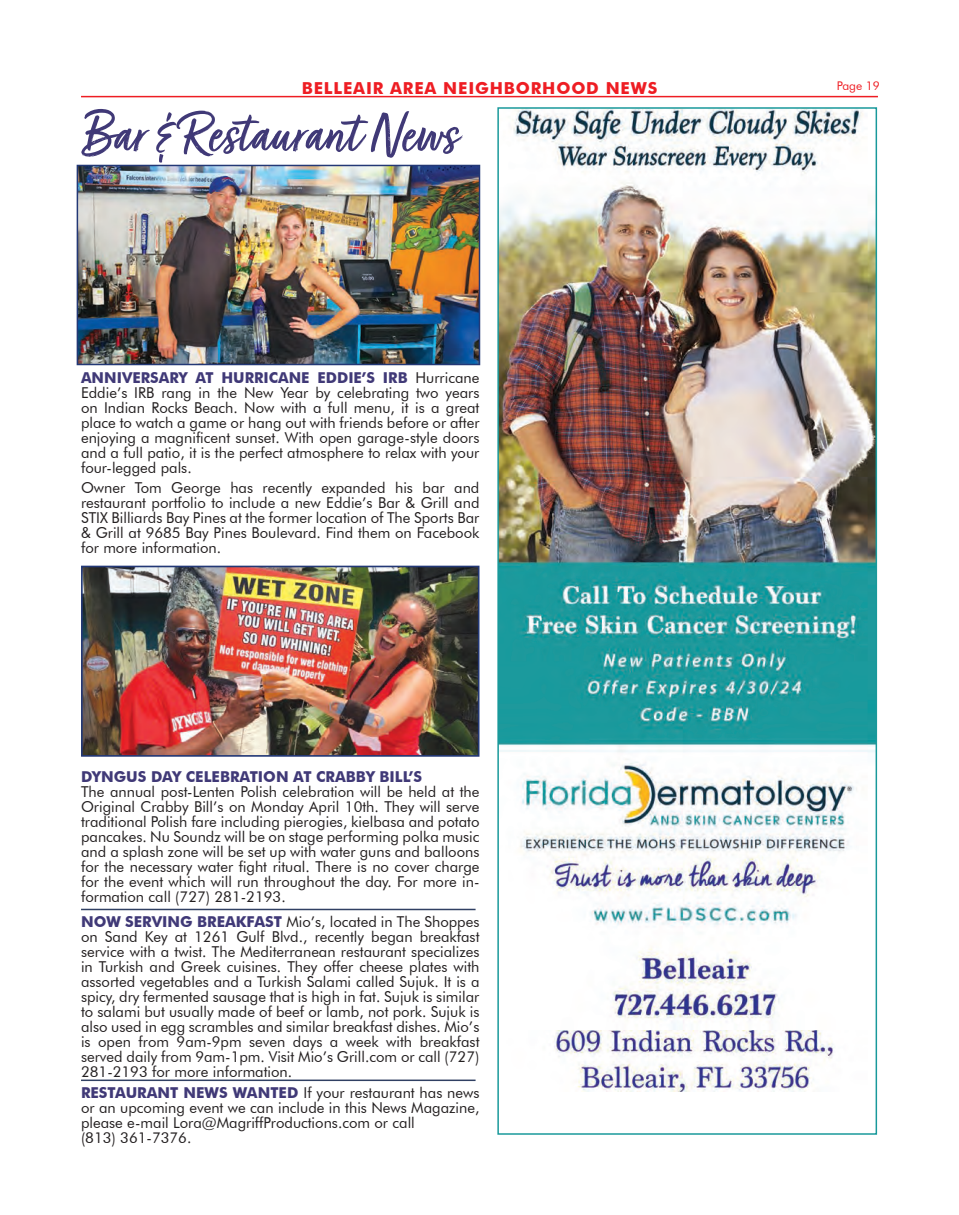
<style>
.page{position:relative;width:959px;height:1215px;background:#fff}
.page>*{position:absolute;margin:0;border:0;box-sizing:border-box;transform-origin:0 0}
.Did_You_Know{font:63px "Turbinado Pro";color:#403977}
.t1{font:700 16.5px "Futura BT";letter-spacing:.05em;color:#ee1d23}
.Headings_-_DUK___News{font:15px/15px "Futura BT";color:#231f20;text-align:justify}
.text{font:15px/15px "Futura BT";color:#231f20;text-align:justify}
.Headings_-_DUK___News-2{font:700 15px "Futura BT";color:#403977}
.t2{font:12px "Futura BT";color:#ee1d23}
.s1{font-weight:700;color:#403977}
</style>
<div class="page">
<hr style="left:81px;top:96px;width:797px;height:1px;background:#ee1d23">
<hr style="left:81px;top:909px;width:394px;height:1px;background:#304063">
<hr style="left:81px;top:1080px;width:394px;height:1px;background:#304063">
<img style="left:500px;top:110px;width:374px;height:982px">
<div style="left:497px;top:107px;width:380px;height:1028px;border:2px solid #19999b"></div>
<img style="left:80px;top:168px;width:397px;height:194px">
<div style="left:77px;top:165px;width:403px;height:200px;border:2px solid #233876"></div>
<img style="left:84px;top:569px;width:392px;height:185px">
<div style="left:81px;top:566px;width:398px;height:191px;border:2px solid #233876"></div>
<p class="t1" style="left:302px;top:78px;width:357px">BELLEAIR AREA NEIGHBORHOOD NEWS</p>
<p class="t2" style="left:836px;top:79px;width:44px">Page 19</p>
<p class="Did_You_Know" style="left:83px;top:100px;width:375px">Bar &amp; Restaurant News</p>
<p class="text" style="left:81px;top:370px;width:400px"><span class="s1">ANNIVERSARY AT HURRICANE EDDIE’S IRB</span> Hurricane Eddie’s IRB rang in the New Year by celebrating two years on Indian Rocks Beach. Now with a full menu, it is a great place to watch a game or hang out with friends before or after enjoying a magnificent sunset. With open garage-style doors and a full patio, it is the perfect atmosphere to relax with your four-legged pals.</p>
<p class="Headings_-_DUK___News" style="left:81px;top:480px;width:400px">Owner Tom George has recently expanded his bar and restaurant portfolio to include a new Eddie’s Bar &amp; Grill and STIX Billiards Bay Pines at the former location of The Sports Bar &amp; Grill at 9685 Bay Pines Boulevard. Find them on Facebook for more information.</p>
<p class="Headings_-_DUK___News-2" style="left:81px;top:768px;width:342px">DYNGUS DAY CELEBRATION AT CRABBY BILL’S</p>
<p class="Headings_-_DUK___News" style="left:81px;top:784px;width:400px">The annual post-Lenten Polish celebration will be held at the Original Crabby Bill’s on Monday April 10th. They will serve traditional Polish fare including pierogies, kielbasa and potato pancakes. Nu Soundz will be on stage performing polka music and a splash zone will be set up with water guns and balloons for the necessary water fight ritual. There is no cover charge for the event which will run throughout the day. For more in&shy;formation call (727) 281-2193.</p>
<p class="Headings_-_DUK___News" style="left:81px;top:914px;width:400px"><span class="s1">NOW SERVING BREAKFAST</span> Mio’s, located in The Shoppes on Sand Key at 1261 Gulf Blvd., recently began breakfast service with a twist. The Mediterranean restaurant specializes in Turkish and Greek cuisines. They offer cheese plates with assorted vegetables and a Turkish Salami called Sujuk. It is a spicy, dry fermented sausage that is high in fat. Sujuk is similar to salami but usually made of beef or lamb, not pork. Sujuk is also used in egg scrambles and similar breakfast dishes. Mio’s is open from 9am-9pm seven days a week with breakfast served daily from 9am-1pm. Visit Mio’s Grill.com or call (727)<br>281-2193 for more information.</p>
<p class="Headings_-_DUK___News" style="left:81px;top:1085px;width:400px"><span class="s1">RESTAURANT NEWS WANTED</span> If your restaurant has news or an upcoming event we can include in this News Magazine, please e-mail Lora@MagriffProductions.com or call</p>
<p class="Headings_-_DUK___News" style="left:81px;top:1130px;width:112px">(813) 361-7376.</p>
</div>
